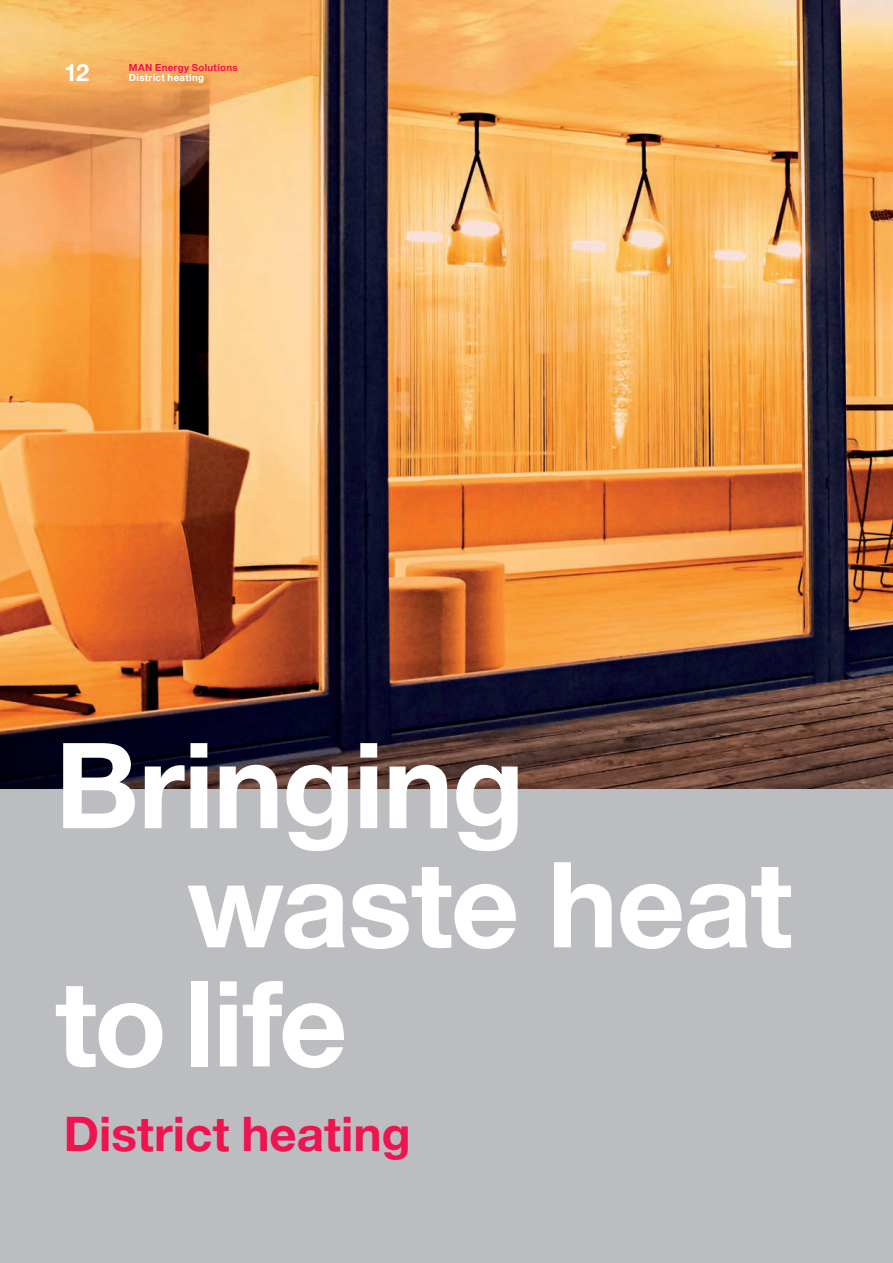
<style>
.page{position:relative;width:893px;height:1263px;background:#fff}
.page>*{position:absolute;margin:0;border:0;box-sizing:border-box;transform-origin:0 0}
.A4_11_Headline_2{font:700 119.1px "Man Global";letter-spacing:-.01em;color:#fff}
.A4_12_Headline_3{font:700 47.55px "Man Global";color:#ed1450}
.t1{font:700 24px "Man Global";color:#fff}
.A4_03_Running_title{font:700 9.75px "Man Global";letter-spacing:.03em;color:#ed1450}
.A4_04_Running_title{font:700 9.75px "Man Global";letter-spacing:.03em;color:#fff}
</style>
<div class="page">
<img style="left:0;top:0;width:893px;height:789px">
<div style="left:0;top:789px;width:893px;height:474px;background:#bcbdc0"></div>
<p class="t1" style="left:64px;top:59px;width:27px">12</p>
<p class="A4_03_Running_title" style="left:129px;top:62px;width:110px">MAN Energy Solutions</p>
<p class="A4_04_Running_title" style="left:129px;top:72px;width:77px">District heating</p>
<p class="A4_11_Headline_2" style="left:55px;top:717px;width:471px">Bringing</p>
<p class="A4_11_Headline_2" style="left:187px;top:836px;width:607px">waste heat</p>
<p class="A4_11_Headline_2" style="left:55px;top:955px;width:294px">to life</p>
<p class="A4_12_Headline_3" style="left:64px;top:1107px;width:348px">District heating</p>
</div>
